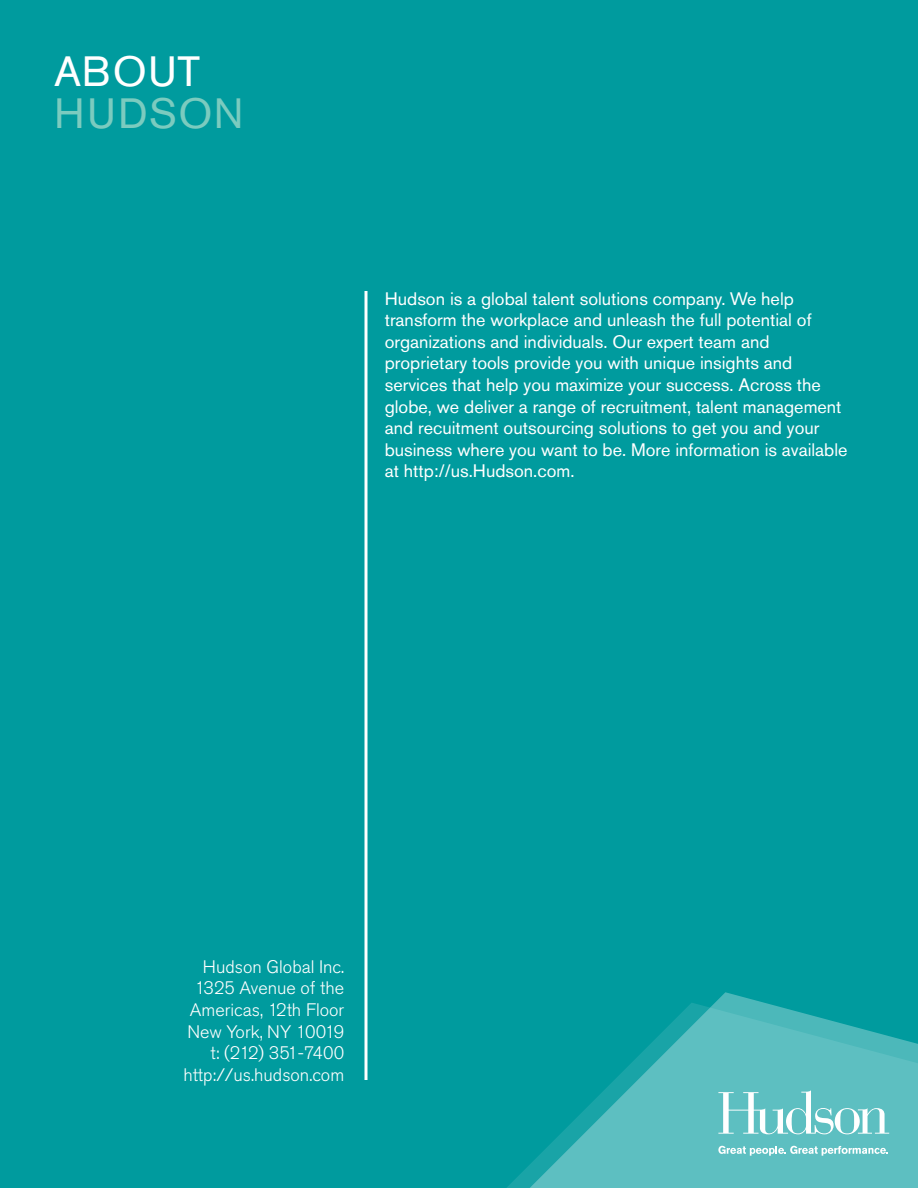
<style>
.page{position:relative;width:918px;height:1188px;background:#009b9e}
.page>*{position:absolute;margin:0;border:0;box-sizing:border-box;transform-origin:0 0}
.t1{font:42px "Akzidenz Grotesk Pro";letter-spacing:.03em;color:#7bcbbf}
.t2{font:42px "Akzidenz Grotesk Pro";letter-spacing:.02em;color:#fff}
.t3{font:18px/21.6px "Akzidenz Grotesk Pro";color:#fff}
.t4{font:300 18px "Akzidenz Grotesk Pro";color:#fff}
.t5{font:300 18px "Akzidenz Grotesk Pro";letter-spacing:-.035em;color:#fff}
</style>
<div class="page">
<svg style="left:364px;top:291px;width:4px;height:789px;background:#bfe6e6"></svg>
<svg style="left:530px;top:992px;width:388px;height:196px;fill:#5dbfc1"></svg>
<svg style="left:718px;top:1146px;width:170px;height:10px;background:#93d4d5"></svg>
<svg style="left:718px;top:1090px;width:171px;height:44px;background:#83cecf"></svg>
<p class="t2" style="left:54px;top:44px;width:148px">ABOUT</p>
<p class="t1" style="left:54px;top:86px;width:191px">HUDSON</p>
<p class="t3" style="left:385px;top:287px;width:464px">Hudson is a global talent solutions company. We help transform the workplace and unleash the full potential of organizations and individuals. Our expert team and proprietary tools provide you with unique insights and services that help you maximize your success. Across the globe, we deliver a range of recruitment, talent management and recuitment outsourcing solutions to get you and your business where you want to be. More information is available at http://us.Hudson.com.</p>
<p class="t4" style="left:203px;top:955px;width:143px">Hudson Global Inc.</p>
<p class="t4" style="left:195px;top:976px;width:151px">1325 Avenue of the</p>
<p class="t4" style="left:190px;top:998px;width:156px">Americas, 12th Floor</p>
<p class="t4" style="left:187px;top:1020px;width:158px">New York, NY 10019</p>
<p class="t5" style="left:211px;top:1041px;width:135px">t: (212) 351-7400</p>
<p class="t4" style="left:183px;top:1063px;width:162px">http://us.hudson.com</p>
</div>
